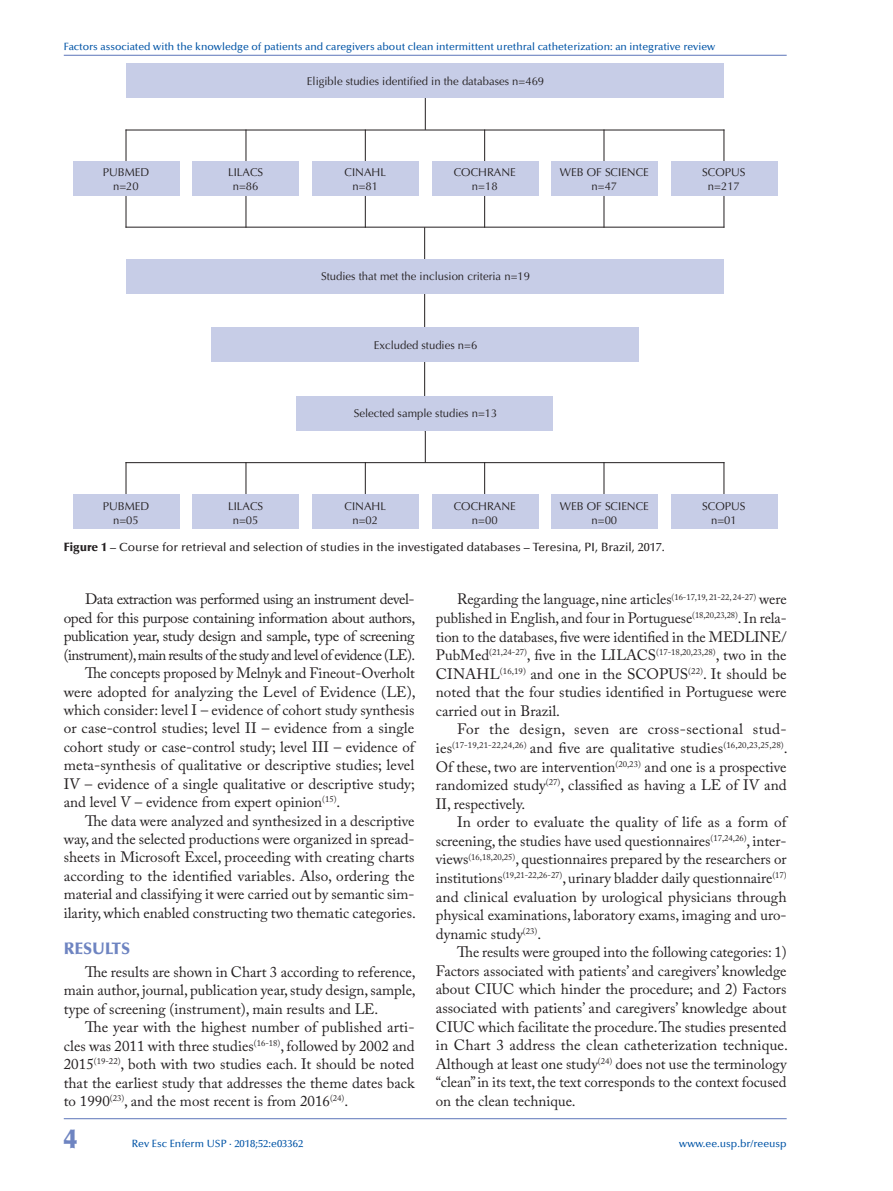
<style>
.page{position:relative;width:893px;height:1191px;background:#fff}
.page>*{position:absolute;margin:0;border:0;box-sizing:border-box;transform-origin:0 0}
.t1{font:900 27px "Optima LT";color:#6e84c1}
.Sub1{font:900 16.5px "Optima LT";color:#6e84c1}
.Texto__EN{font:15px/18.6px "Adobe Caslon Pro";color:#231f20;text-align:justify}
.Texto__EN-2{font:15px "Adobe Caslon Pro";letter-spacing:.025em;color:#231f20}
.Titulo_Tabela___Figu{font:500 12px "Optima LT";color:#231f20}
.t2{font:11.25px/13.5px "Optima";color:#231f20;text-align:center}
.t3{font:500 10.5px "Optima LT";color:#0154a6}
.Texto__EN-3{font:8.7px "Adobe Caslon Pro";letter-spacing:.01em;color:#231f20}
.s1{font-weight:900}
.s2{font-size:15px}
</style>
<div class="page">
<hr style="left:64px;top:1118px;width:723px;height:1px;background:#6e84c1">
<hr style="left:64px;top:55px;width:723px;height:1px;background:#6e84c1">
<hr style="left:604px;top:130px;width:1px;height:31px;background:#231f20">
<hr style="left:484px;top:130px;width:1px;height:31px;background:#231f20">
<hr style="left:365px;top:130px;width:1px;height:31px;background:#231f20">
<hr style="left:246px;top:130px;width:1px;height:31px;background:#231f20">
<hr style="left:724px;top:130px;width:1px;height:32px;background:#231f20">
<hr style="left:425px;top:98px;width:1px;height:31px;background:#231f20">
<hr style="left:126px;top:130px;width:1px;height:31px;background:#231f20">
<hr style="left:126px;top:130px;width:598px;height:1px;background:#231f20">
<hr style="left:246px;top:196px;width:1px;height:31px;background:#231f20">
<hr style="left:365px;top:196px;width:1px;height:31px;background:#231f20">
<hr style="left:484px;top:196px;width:1px;height:31px;background:#231f20">
<hr style="left:604px;top:196px;width:1px;height:31px;background:#231f20">
<hr style="left:126px;top:195px;width:1px;height:32px;background:#231f20">
<hr style="left:424px;top:228px;width:1px;height:202px;background:#231f20">
<hr style="left:724px;top:196px;width:1px;height:31px;background:#231f20">
<hr style="left:126px;top:227px;width:598px;height:1px;background:#231f20">
<hr style="left:604px;top:462px;width:1px;height:32px;background:#231f20">
<hr style="left:484px;top:462px;width:1px;height:32px;background:#231f20">
<hr style="left:365px;top:462px;width:1px;height:32px;background:#231f20">
<hr style="left:246px;top:462px;width:1px;height:32px;background:#231f20">
<hr style="left:724px;top:462px;width:1px;height:33px;background:#231f20">
<hr style="left:425px;top:430px;width:1px;height:32px;background:#231f20">
<hr style="left:126px;top:462px;width:1px;height:32px;background:#231f20">
<hr style="left:126px;top:462px;width:598px;height:1px;background:#231f20">
<div style="left:126px;top:64px;width:598px;height:34px;background:#c7cde7"></div>
<div style="left:126px;top:259px;width:598px;height:34px;background:#c7cde7"></div>
<div style="left:211px;top:328px;width:427px;height:34px;background:#c7cde7"></div>
<div style="left:297px;top:396px;width:256px;height:34px;background:#c7cde7"></div>
<div style="left:73px;top:161px;width:106px;height:34px;background:#c7cde7"></div>
<div style="left:192px;top:161px;width:107px;height:34px;background:#c7cde7"></div>
<div style="left:312px;top:161px;width:107px;height:34px;background:#c7cde7"></div>
<div style="left:432px;top:161px;width:106px;height:34px;background:#c7cde7"></div>
<div style="left:551px;top:161px;width:107px;height:34px;background:#c7cde7"></div>
<div style="left:671px;top:161px;width:107px;height:34px;background:#c7cde7"></div>
<div style="left:73px;top:495px;width:106px;height:34px;background:#c7cde7"></div>
<div style="left:192px;top:495px;width:107px;height:34px;background:#c7cde7"></div>
<div style="left:312px;top:495px;width:107px;height:34px;background:#c7cde7"></div>
<div style="left:432px;top:495px;width:106px;height:34px;background:#c7cde7"></div>
<div style="left:551px;top:495px;width:107px;height:34px;background:#c7cde7"></div>
<div style="left:671px;top:495px;width:107px;height:34px;background:#c7cde7"></div>
<p class="t3" style="left:64px;top:40px;width:653px">Factors associated with the knowledge of patients and caregivers about clean intermittent urethral catheterization: an integrative review</p>
<p class="t2" style="left:307px;top:74px;width:239px">Eligible studies identified in the databases n=469</p>
<p class="t2" style="left:103px;top:166px;width:48px">PUBMED n=20</p>
<p class="t2" style="left:228px;top:166px;width:37px">LILACS n=86</p>
<p class="t2" style="left:345px;top:166px;width:43px">CINAHL n=81</p>
<p class="t2" style="left:454px;top:166px;width:64px">COCHRANE n=18</p>
<p class="t2" style="left:560px;top:166px;width:91px">WEB OF SCIENCE n=47</p>
<p class="t2" style="left:702px;top:166px;width:45px">SCOPUS n=217</p>
<p class="t2" style="left:321px;top:269px;width:211px">Studies that met the inclusion criteria n=19</p>
<p class="t2" style="left:374px;top:338px;width:105px">Excluded studies n=6</p>
<p class="t2" style="left:354px;top:407px;width:145px">Selected sample studies n=13</p>
<p class="t2" style="left:103px;top:500px;width:48px">PUBMED n=05</p>
<p class="t2" style="left:228px;top:500px;width:37px">LILACS n=05</p>
<p class="t2" style="left:345px;top:500px;width:43px">CINAHL n=02</p>
<p class="t2" style="left:454px;top:500px;width:64px">COCHRANE n=00</p>
<p class="t2" style="left:560px;top:500px;width:91px">WEB OF SCIENCE n=00</p>
<p class="t2" style="left:702px;top:500px;width:45px">SCOPUS n=01</p>
<p class="Titulo_Tabela___Figu" style="left:64px;top:540px;width:603px"><span class="s1">Figure 1</span> – Course for retrieval and selection of studies in the investigated databases – Teresina, PI, Brazil, 2017.</p>
<p class="Texto__EN" style="left:64px;top:590px;width:353px;text-indent:21px">Data extraction was performed using an instrument devel&shy;oped for this purpose containing information about authors, publication year, study design and sample, type of screening (instrument), main results of the study and level of evidence (LE).</p>
<p class="Texto__EN" style="left:64px;top:663px;width:353px;text-indent:21px">The concepts proposed by Melnyk and Fineout-Overholt were adopted for analyzing the Level of Evidence (LE), which consider: level I – evidence of cohort study synthesis or case-control studies; level II – evidence from a single cohort study or case-control study; level III – evidence of meta-synthesis of qualitative or descriptive studies; level IV – evidence of a single qualitative or descriptive study; and level V – evidence from expert opinion<sup>(15)</sup>.</p>
<p class="Texto__EN" style="left:64px;top:811px;width:354px;text-indent:21px">The data were analyzed and synthesized in a descriptive way, and the selected productions were organized in spread&shy;sheets in Microsoft Excel, proceeding with creating charts according to the identified variables. Also, ordering the material and classifying it were carried out by semantic sim&shy;ilarity, which enabled constructing two thematic categories.</p>
<p class="Sub1" style="left:64px;top:938px;width:68px">RESULTS</p>
<p class="Texto__EN" style="left:64px;top:962px;width:353px;text-indent:21px">The results are shown in Chart 3 according to reference, main author, journal, publication year, study design, sample, type of screening (instrument), main results and LE.</p>
<p class="Texto__EN" style="left:64px;top:1017px;width:352px;text-indent:21px">The year with the highest number of published arti&shy;cles was 2011 with three studies<sup>(16-18)</sup>, followed by 2002 and 2015<sup>(19-22)</sup>, both with two studies each. It should be noted that the earliest study that addresses the theme dates back to 1990<sup>(23)</sup>, and the most recent is from 2016<sup>(24)</sup>.</p>
<p class="Texto__EN" style="left:436px;top:590px;width:352px;text-indent:21px">Regarding the language, nine articles<sup>(16-17,19,</sup> <sup>21-22,</sup> <sup>24-27)</sup> were published in English, and four in Portuguese<sup>(18,20,23,28)</sup>. In rela&shy;tion to the databases, five were identified in the MEDLINE/ PubMed<sup>(21,24-27)</sup>, five in the LILACS<sup>(17-18,20,23,28)</sup>, two in the CINAHL<sup>(16,19)</sup> and one in the SCOPUS<sup>(22)</sup>. It should be noted that the four studies identified in Portuguese were carried out in Brazil.</p>
<p class="Texto__EN-2" style="left:457px;top:720px;width:331px">For the design, seven are cross-sectional stud-</p>
<p class="Texto__EN-3" style="left:436px;top:740px;width:353px"><span class="s2">ies</span>(17-19,21-22,24,26) <span class="s2">and five are qualitative studies</span>(16,20,23,25,28)<span class="s2">.</span></p>
<p class="Texto__EN" style="left:436px;top:757px;width:352px">Of these, two are intervention<sup>(20,23)</sup> and one is a prospective randomized study<sup>(27)</sup>, classified as having a LE of IV and II, respectively.</p>
<p class="Texto__EN" style="left:436px;top:813px;width:352px;text-indent:21px">In order to evaluate the quality of life as a form of screening, the studies have used questionnaires<sup>(17,24,26)</sup>, inter&shy;views<sup>(16,18,20,25)</sup>, questionnaires prepared by the researchers or institutions<sup>(19,21-22,26-27)</sup>, urinary bladder daily questionnaire<sup>(17) </sup>and clinical evaluation by urological physicians through physical examinations, laboratory exams, imaging and uro&shy;dynamic study<sup>(23)</sup>.</p>
<p class="Texto__EN" style="left:436px;top:943px;width:354px;text-indent:21px">The results were grouped into the following categories: 1)<br>Factors associated with patients’ and caregivers’ knowledge about CIUC which hinder the procedure; and 2) Factors associated with patients’ and caregivers’ knowledge about CIUC which facilitate the procedure. The studies presented in Chart 3 address the clean catheterization technique.<br>Although at least one study<sup>(24)</sup> does not use the terminology “clean” in its text, the text corresponds to the context focused on the clean technique.</p>
<h1 class="t1" style="left:64px;top:1123px;width:15px">4</h1>
<p class="t3" style="left:679px;top:1137px;width:109px">www.ee.usp.br/reeusp</p>
<p class="t3" style="left:132px;top:1137px;width:173px">Rev Esc Enferm USP · 2018;52:e03362</p>
</div>
